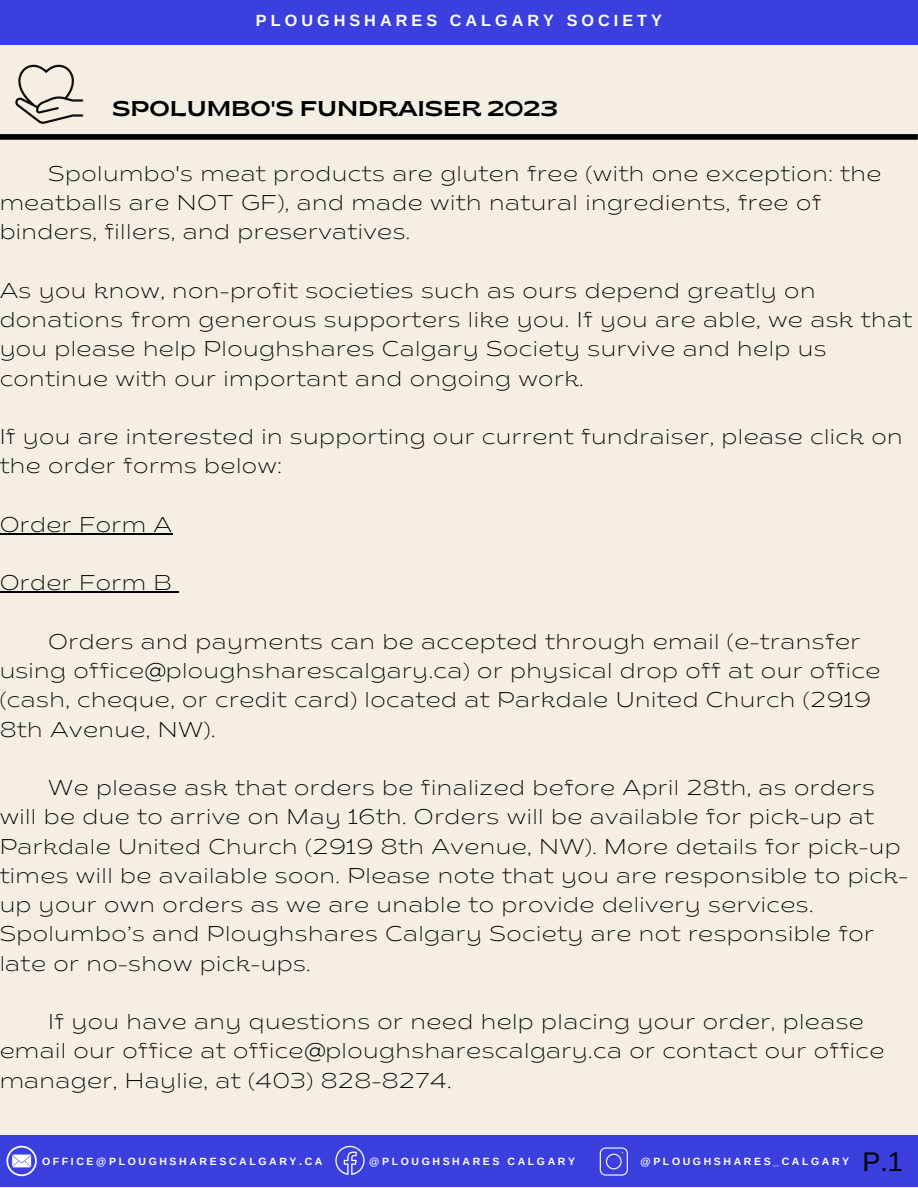
<style>
.page{position:relative;width:918px;height:1188px;background:#f4eee3}
.page>*{position:absolute;margin:0;border:0;box-sizing:border-box;transform-origin:0 0}
.t1{font:27px "Arimo";color:#000}
.t2{font:200 semi-expanded 21.3px/29.2px "Brice";letter-spacing:.02em;color:#000}
.t3{font:semi-expanded 21.3px "Brice";color:#000}
.t4{font:700 16.2px "Arimo";letter-spacing:.25em;color:#fff}
.t5{font:700 10.5px "Arimo";letter-spacing:.25em;color:#fff}
</style>
<div class="page">
<div style="left:0;top:0;width:918px;height:44px;background:#3a3fde"></div>
<div style="left:0;top:134px;width:918px;height:6px;background:#000"></div>
<div style="left:0;top:1136px;width:918px;height:51px;background:#3a3fde"></div>
<svg style="left:6px;top:1146px;width:31px;height:30px"></svg>
<svg style="left:335px;top:1146px;width:30px;height:29px"></svg>
<svg style="left:600px;top:1147px;width:28px;height:29px"></svg>
<hr style="left:0;top:533px;width:173px;height:1px;background:#000">
<hr style="left:0;top:592px;width:172px;height:1px;background:#000">
<svg style="left:15px;top:64px;width:68px;height:60px"></svg>
<p class="t4" style="left:256px;top:11px;width:408px">PLOUGHSHARES CALGARY SOCIETY</p>
<p class="t3" style="left:113px;top:100px;width:447px">SPOLUMBO'S FUNDRAISER 2023</p>
<p class="t2" style="left:-1px;top:161px;width:884px;text-indent:49px">Spolumbo's meat products are gluten free (with one exception: the meatballs are NOT GF), and made with natural ingredients, free of binders, fillers, and preservatives.</p>
<p class="t2" style="left:-1px;top:278px;width:915px">As you know, non-profit societies such as ours depend greatly on donations from generous supporters like you. If you are able, we ask that you please help Ploughshares Calgary Society survive and help us continue with our important and ongoing work.</p>
<p class="t2" style="left:-1px;top:424px;width:905px">If you are interested in supporting our current fundraiser, please click on the order forms below:</p>
<p class="t2" style="left:-1px;top:512px;width:174px">Order Form A</p>
<p class="t2" style="left:-1px;top:570px;width:174px">Order Form B</p>
<p class="t2" style="left:-1px;top:629px;width:882px;text-indent:49px">Orders and payments can be accepted through email (e-transfer using office@ploughsharescalgary.ca) or physical drop off at our office (cash, cheque, or credit card) located at Parkdale United Church (2919<br>8th Avenue, NW).</p>
<p class="t2" style="left:-1px;top:775px;width:910px;text-indent:49px">We please ask that orders be finalized before April 28th, as orders will be due to arrive on May 16th. Orders will be available for pick-up at Parkdale United Church (2919 8th Avenue, NW). More details for pick-up times will be available soon. Please note that you are responsible to pick&shy;up your own orders as we are unable to provide delivery services.<br>Spolumbo’s and Ploughshares Calgary Society are not responsible for late or no-show pick-ups.</p>
<p class="t2" style="left:-1px;top:1009px;width:886px;text-indent:49px">If you have any questions or need help placing your order, please email our office at office@ploughsharescalgary.ca or contact our office manager, Haylie, at (403) 828-8274.</p>
<p class="t5" style="left:42px;top:1155px;width:282px">OFFICE@PLOUGHSHARESCALGARY.CA</p>
<p class="t5" style="left:369px;top:1156px;width:207px">@PLOUGHSHARES CALGARY</p>
<p class="t5" style="left:641px;top:1155px;width:210px">@PLOUGHSHARES_CALGARY</p>
<p class="t1" style="left:862px;top:1146px;width:42px">P.1</p>
</div>
